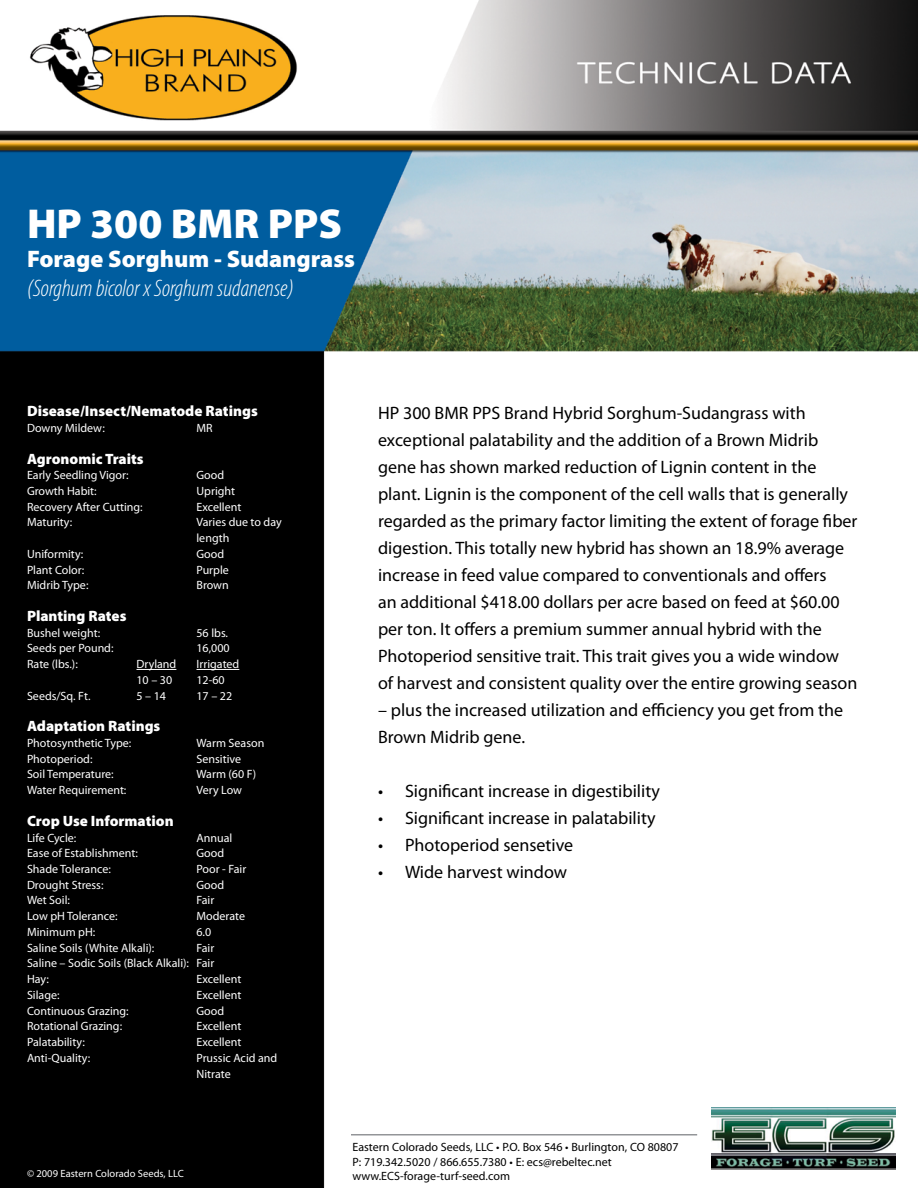
<style>
.page{position:relative;width:918px;height:1188px;background:#fff}
.page>*{position:absolute;margin:0;border:0;box-sizing:border-box;transform-origin:0 0}
.t1{font:900 42px "Myriad Pro";color:#fff}
.t2{font:italic 300 condensed 24px "Myriad Pro";color:#fff}
.t3{font:900 24px "Myriad Pro";color:#fff}
.t4{font:18px/27px "Myriad Pro";color:#000}
.t5{font:900 15px "Myriad Pro";color:#fff}
.t6{font:12px/15.8px "Myriad Pro";color:#fff}
.t7{font:12px/14.4px "Myriad Pro";color:#000}
.t8{font:10.5px "Myriad Pro";color:#fff}
</style>
<div class="page">
<img style="left:0;top:0;width:918px;height:1188px">
<hr style="left:136px;top:669px;width:40px;height:1px;background:#fff">
<hr style="left:196px;top:669px;width:43px;height:1px;background:#fff">
<img style="left:712px;top:1108px;width:183px;height:61px">
<hr style="left:351px;top:1134px;width:346px;height:2px;background:#939598">
<h1 class="t1" style="left:27px;top:196px;width:316px">HP 300 BMR PPS</h1>
<h2 class="t3" style="left:27px;top:243px;width:330px">Forage Sorghum - Sudangrass</h2>
<h2 class="t2" style="left:27px;top:274px;width:268px">(Sorghum bicolor x Sorghum sudanense)</h2>
<p class="t5" style="left:27px;top:401px;width:232px">Disease/Insect/Nematode Ratings</p>
<p class="t6" style="left:27px;top:420px;width:79px">Downy Mildew:</p>
<p class="t6" style="left:196px;top:420px;width:18px">MR</p>
<p class="t5" style="left:27px;top:448px;width:118px">Agronomic Traits</p>
<p class="t6" style="left:27px;top:467px;width:103px">Early Seedling Vigor:</p>
<p class="t6" style="left:196px;top:467px;width:29px">Good</p>
<p class="t6" style="left:27px;top:483px;width:71px">Growth Habit:</p>
<p class="t6" style="left:196px;top:483px;width:40px">Upright</p>
<p class="t6" style="left:27px;top:499px;width:117px">Recovery After Cutting:</p>
<p class="t6" style="left:196px;top:499px;width:46px">Excellent</p>
<p class="t6" style="left:27px;top:514px;width:47px">Maturity:</p>
<p class="t6" style="left:196px;top:514px;width:87px">Varies due to day length</p>
<p class="t6" style="left:27px;top:546px;width:58px">Uniformity:</p>
<p class="t6" style="left:196px;top:546px;width:29px">Good</p>
<p class="t6" style="left:27px;top:562px;width:59px">Plant Color:</p>
<p class="t6" style="left:196px;top:562px;width:34px">Purple</p>
<p class="t6" style="left:27px;top:577px;width:63px">Midrib Type:</p>
<p class="t6" style="left:196px;top:577px;width:34px">Brown</p>
<p class="t5" style="left:27px;top:606px;width:101px">Planting Rates</p>
<p class="t6" style="left:27px;top:625px;width:75px">Bushel weight:</p>
<p class="t6" style="left:196px;top:625px;width:33px">56 lbs.</p>
<p class="t6" style="left:27px;top:640px;width:88px">Seeds per Pound:</p>
<p class="t6" style="left:196px;top:640px;width:35px">16,000</p>
<p class="t6" style="left:27px;top:656px;width:52px">Rate (lbs.):</p>
<p class="t6" style="left:136px;top:656px;width:41px">Dryland</p>
<p class="t6" style="left:196px;top:656px;width:44px">Irrigated</p>
<p class="t6" style="left:136px;top:672px;width:37px">10 – 30</p>
<p class="t6" style="left:196px;top:672px;width:30px">12-60</p>
<p class="t6" style="left:27px;top:688px;width:65px">Seeds/Sq. Ft.</p>
<p class="t6" style="left:136px;top:688px;width:31px">5 – 14</p>
<p class="t6" style="left:196px;top:688px;width:37px">17 – 22</p>
<p class="t5" style="left:27px;top:716px;width:135px">Adaptation Ratings</p>
<p class="t6" style="left:27px;top:735px;width:106px">Photosynthetic Type:</p>
<p class="t6" style="left:196px;top:735px;width:69px">Warm Season</p>
<p class="t6" style="left:27px;top:751px;width:67px">Photoperiod:</p>
<p class="t6" style="left:196px;top:751px;width:46px">Sensitive</p>
<p class="t6" style="left:27px;top:766px;width:88px">Soil Temperature:</p>
<p class="t6" style="left:196px;top:766px;width:61px">Warm (60 F)</p>
<p class="t6" style="left:27px;top:782px;width:101px">Water Requirement:</p>
<p class="t6" style="left:196px;top:782px;width:47px">Very Low</p>
<p class="t5" style="left:27px;top:811px;width:148px">Crop Use Information</p>
<p class="t6" style="left:27px;top:829px;width:51px">Life Cycle:</p>
<p class="t6" style="left:196px;top:829px;width:37px">Annual</p>
<p class="t6" style="left:27px;top:845px;width:113px">Ease of Establishment:</p>
<p class="t6" style="left:196px;top:845px;width:29px">Good</p>
<p class="t6" style="left:27px;top:861px;width:85px">Shade Tolerance:</p>
<p class="t6" style="left:196px;top:861px;width:51px">Poor - Fair</p>
<p class="t6" style="left:27px;top:877px;width:78px">Drought Stress:</p>
<p class="t6" style="left:196px;top:877px;width:29px">Good</p>
<p class="t6" style="left:27px;top:892px;width:44px">Wet Soil:</p>
<p class="t6" style="left:196px;top:892px;width:19px">Fair</p>
<p class="t6" style="left:27px;top:908px;width:92px">Low pH Tolerance:</p>
<p class="t6" style="left:196px;top:908px;width:50px">Moderate</p>
<p class="t6" style="left:27px;top:924px;width:70px">Minimum pH:</p>
<p class="t6" style="left:196px;top:924px;width:16px">6.0</p>
<p class="t6" style="left:27px;top:940px;width:129px">Saline Soils (White Alkali):</p>
<p class="t6" style="left:27px;top:940px;width:189px;text-align:justify;text-indent:170px">Fair Saline – Sodic Soils (Black Alkali): Fair Hay:</p>
<p class="t6" style="left:196px;top:971px;width:46px">Excellent</p>
<p class="t6" style="left:27px;top:987px;width:34px">Silage:</p>
<p class="t6" style="left:196px;top:987px;width:46px">Excellent</p>
<p class="t6" style="left:27px;top:1003px;width:103px">Continuous Grazing:</p>
<p class="t6" style="left:196px;top:1003px;width:29px">Good</p>
<p class="t6" style="left:27px;top:1018px;width:97px">Rotational Grazing:</p>
<p class="t6" style="left:196px;top:1018px;width:46px">Excellent</p>
<p class="t6" style="left:27px;top:1034px;width:59px">Palatability:</p>
<p class="t6" style="left:196px;top:1034px;width:46px">Excellent</p>
<p class="t6" style="left:27px;top:1050px;width:65px">Anti-Quality:</p>
<p class="t6" style="left:196px;top:1050px;width:82px">Prussic Acid and<br>Nitrate</p>
<p class="t4" style="left:378px;top:399px;width:481px">HP 300 BMR PPS Brand Hybrid Sorghum-Sudangrass with exceptional palatability and the addition of a Brown Midrib gene has shown marked reduction of Lignin content in the plant. Lignin is the component of the cell walls that is generally regarded as the primary factor limiting the extent of forage fiber digestion. This totally new hybrid has shown an 18.9% average increase in feed value compared to conventionals and offers<br>an additional $418.00 dollars per acre based on feed at $60.00 per ton. It offers a premium summer annual hybrid with the Photoperiod sensitive trait. This trait gives you a wide window of harvest and consistent quality over the entire growing season</p>
<p class="t4" style="left:378px;top:696px;width:467px">– plus the increased utilization and efficiency you get from the<br>Brown Midrib gene.</p>
<p class="t4" style="left:405px;top:777px;width:256px">Significant increase in digestibility<br>Significant increase in palatability<br>Photoperiod sensetive<br>Wide harvest window</p>
<p class="t4" style="left:378px;top:777px;width:7px;text-align:justify">• • • •</p>
<p class="t8" style="left:27px;top:1167px;width:158px">© 2009 Eastern Colorado Seeds, LLC</p>
<p class="t7" style="left:352px;top:1140px;width:328px">Eastern Colorado Seeds, LLC • P.O. Box 546 • Burlington, CO 80807<br>P: 719.342.5020 / 866.655.7380 • E: ecs@rebeltec.net www.ECS-forage-turf-seed.com</p>
</div>
